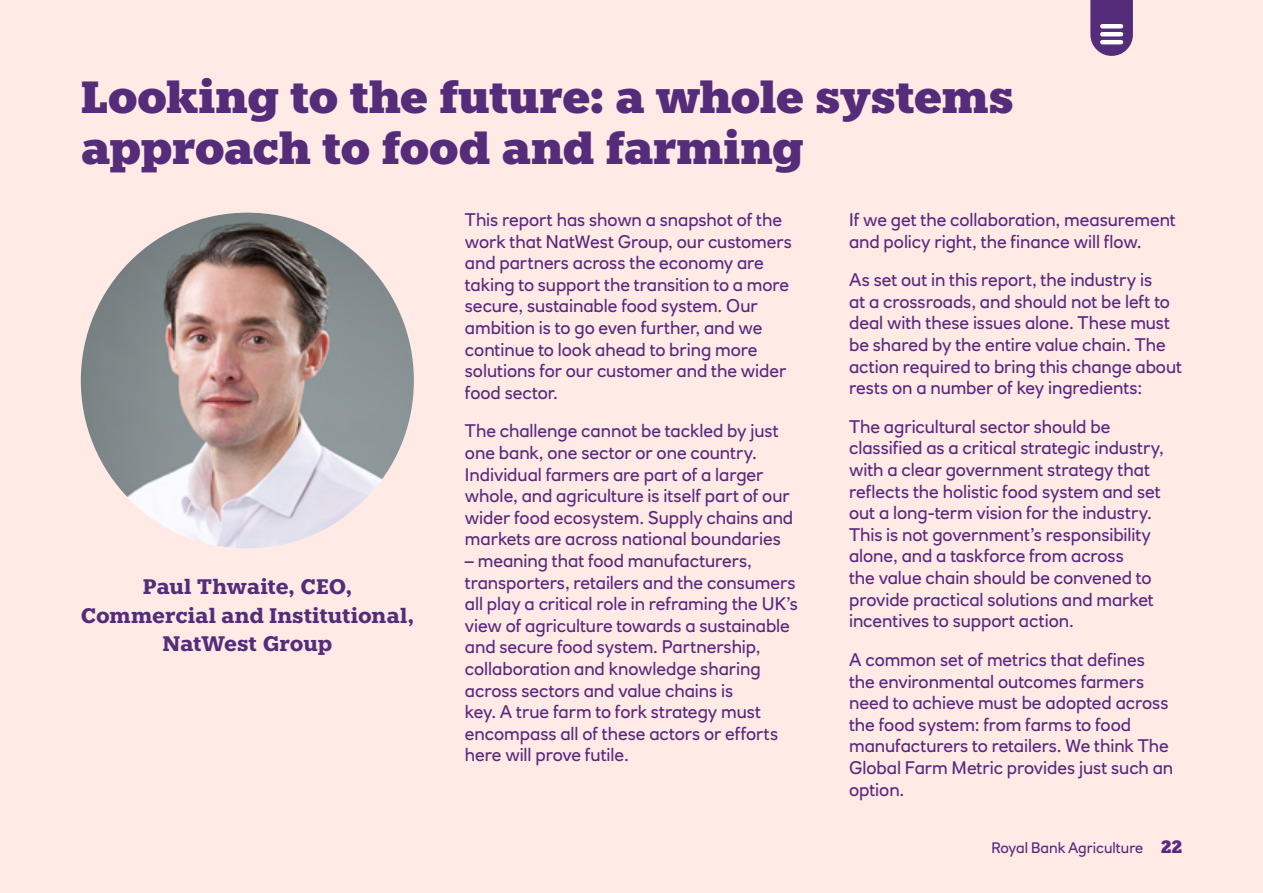
<style>
.page{position:relative;width:1263px;height:893px;background:#ffeae6}
.page>*{position:absolute;margin:0;border:0;box-sizing:border-box;transform-origin:0 0}
.t1{font:900 45px/51px "Knile";letter-spacing:-.015em;color:#552c7a}
.t2{font:700 21px/28.5px "Knile";letter-spacing:-.005em;color:#552c7a;text-align:center}
.t3{font:18px/21.6px "RN House Sans";letter-spacing:-.005em;color:#5a287d}
.t4{font:15px "RN House Sans";color:#5a287d}
.s1{font-family:"Knile";font-weight:900;font-size:18px}
</style>
<div class="page">
<img style="left:81px;top:213px;width:333px;height:336px">
<svg style="left:1090px;top:0;width:43px;height:56px;background:#6b4588"></svg>
<hr style="left:1102px;top:32px;width:19px;height:4px;background:#fff">
<div style="left:1102px;top:24px;width:19px;height:5px;background:#fff"></div>
<hr style="left:1102px;top:40px;width:19px;height:4px;background:#fff">
<h1 class="t1" style="left:81px;top:72px;width:935px">Looking to the future: a whole systems approach to food and farming</h1>
<p class="t2" style="left:81px;top:572px;width:335px">Paul Thwaite, CEO,<br>Commercial and Institutional,<br>NatWest Group</p>
<p class="t3" style="left:465px;top:209px;width:328px">This report has shown a snapshot of the work that NatWest Group, our customers and partners across the economy are taking to support the transition to a more secure, sustainable food system. Our ambition is to go even further, and we continue to look ahead to bring more solutions for our customer and the wider food sector.</p>
<p class="t3" style="left:465px;top:420px;width:330px">The challenge cannot be tackled by just one bank, one sector or one country.<br>Individual farmers are part of a larger whole, and agriculture is itself part of our wider food ecosystem. Supply chains and markets are across national boundaries</p>
<p class="t3" style="left:465px;top:550px;width:335px">– meaning that food manufacturers, transporters, retailers and the consumers all play a critical role in reframing the UK’s view of agriculture towards a sustainable and secure food system. Partnership, collaboration and knowledge sharing across sectors and value chains is<br>key. A true farm to fork strategy must encompass all of these actors or efforts here will prove futile.</p>
<p class="t3" style="left:849px;top:209px;width:328px">If we get the collaboration, measurement and policy right, the finance will flow.</p>
<p class="t3" style="left:849px;top:269px;width:335px">As set out in this report, the industry is<br>at a crossroads, and should not be left to deal with these issues alone. These must be shared by the entire value chain. The action required to bring this change about rests on a number of key ingredients:</p>
<p class="t3" style="left:849px;top:416px;width:316px">The agricultural sector should be classified as a critical strategic industry, with a clear government strategy that reflects the holistic food system and set out a long-term vision for the industry.<br>This is not government’s responsibility alone, and a taskforce from across<br>the value chain should be convened to provide practical solutions and market incentives to support action.</p>
<p class="t3" style="left:849px;top:649px;width:326px">A common set of metrics that defines the environmental outcomes farmers need to achieve must be adopted across the food system: from farms to food manufacturers to retailers. We think The Global Farm Metric provides just such an option.</p>
<p class="t4" style="left:991px;top:839px;width:192px">Royal Bank Agriculture <span class="s1">22</span></p>
</div>
